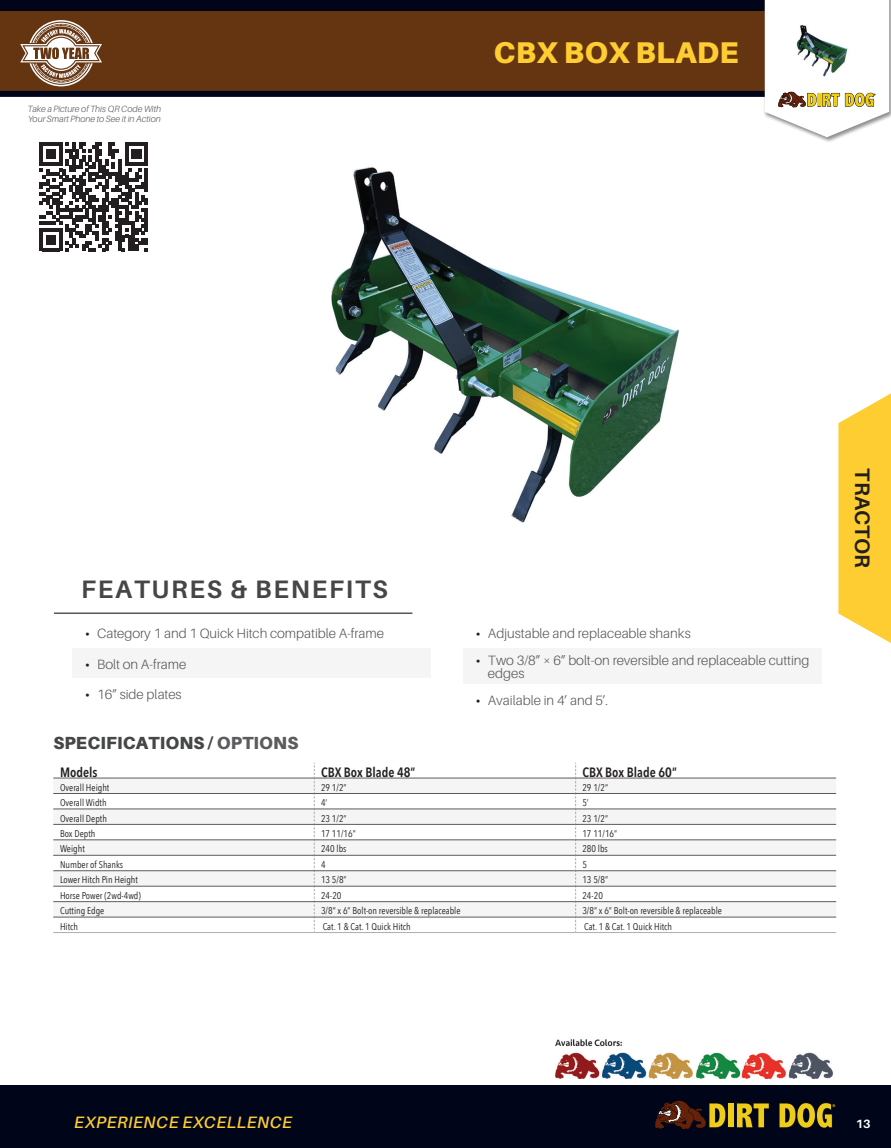
<style>
.page{position:relative;width:891px;height:1148px;background:#fff}
.page>*{position:absolute;margin:0;border:0;box-sizing:border-box;transform-origin:0 0}
.Product_name{font:900 30px "Aileron";letter-spacing:.01em;color:#fecd32}
.t1{font:700 25.2px "Aileron";letter-spacing:.07em;color:#454647}
.t2{font:700 21px "Aileron";letter-spacing:.005em;color:#231f20}
.t3{font:900 17.55px "Aileron";letter-spacing:.01em;color:#454647}
.t4{font:italic 600 16.5px "Aileron";letter-spacing:.025em;color:#fecd32}
.t5{font:300 13.5px/13.5px "Aileron";color:#57585a}
.t6{font:600 13.5px "Avenir Next Condensed";color:#231f20}
.t7{font:700 12px "Aileron";color:#fff}
.t8{font:9.75px "Avenir Next Condensed";color:#231f20}
.t9{font:italic 300 9px/9.8px "Aileron";color:#57585a}
.s1{font-weight:700;font-size:12.75px;color:#231f20}
.s2{color:#5c5c5f}
</style>
<div class="page">
<svg style="left:838px;top:393px;width:53px;height:250px;background:#fed34c"></svg>
<div style="left:0;top:0;width:883px;height:55px;background:#00051a"></div>
<div style="left:0;top:12px;width:883px;height:79px;background:#653512"></div>
<div style="left:0;top:91px;width:883px;height:6px;background:#00051a"></div>
<div style="left:763px;top:0;width:128px;height:143px;background:#231f20;opacity:.5"></div>
<div style="left:0;top:1085px;width:891px;height:63px;background:#00051a"></div>
<svg style="left:765px;top:0;width:124px;height:137px"></svg>
<svg style="left:655px;top:1100px;width:181px;height:29px"></svg>
<svg style="left:20px;top:20px;width:82px;height:66px"></svg>
<img style="left:555px;top:1039px;width:279px;height:39px">
<div style="left:53px;top:778px;width:783px;height:15px;background:#f5f5f6"></div>
<svg style="left:53px;top:794px;width:783px;height:138px"></svg>
<svg style="left:314px;top:762px;width:1px;height:170px"></svg>
<svg style="left:575px;top:762px;width:1px;height:170px"></svg>
<hr style="left:53px;top:777px;width:261px;height:1px;background:#5c5c5f">
<hr style="left:314px;top:777px;width:262px;height:1px;background:#5c5c5f">
<hr style="left:576px;top:777px;width:260px;height:1px;background:#5c5c5f">
<hr style="left:53px;top:793px;width:261px;height:1px;background:#5c5c5f">
<hr style="left:314px;top:793px;width:262px;height:1px;background:#5c5c5f">
<hr style="left:576px;top:793px;width:260px;height:1px;background:#5c5c5f">
<hr style="left:53px;top:808px;width:261px;height:1px;background:#5c5c5f">
<hr style="left:53px;top:824px;width:261px;height:1px;background:#5c5c5f">
<hr style="left:314px;top:824px;width:262px;height:1px;background:#5c5c5f">
<hr style="left:576px;top:824px;width:260px;height:1px;background:#5c5c5f">
<hr style="left:53px;top:932px;width:261px;height:1px;background:#adaeb2">
<hr style="left:314px;top:932px;width:262px;height:1px;background:#adaeb2">
<hr style="left:576px;top:932px;width:260px;height:1px;background:#adaeb2">
<hr style="left:53px;top:839px;width:261px;height:1px;background:#5c5c5f">
<hr style="left:314px;top:839px;width:262px;height:1px;background:#5c5c5f">
<hr style="left:576px;top:839px;width:260px;height:1px;background:#5c5c5f">
<hr style="left:53px;top:855px;width:261px;height:1px;background:#5c5c5f">
<hr style="left:314px;top:855px;width:262px;height:1px;background:#5c5c5f">
<hr style="left:576px;top:855px;width:260px;height:1px;background:#5c5c5f">
<hr style="left:53px;top:870px;width:261px;height:1px;background:#5c5c5f">
<hr style="left:314px;top:870px;width:262px;height:1px;background:#5c5c5f">
<hr style="left:576px;top:870px;width:260px;height:1px;background:#5c5c5f">
<hr style="left:53px;top:886px;width:261px;height:1px;background:#5c5c5f">
<hr style="left:314px;top:886px;width:262px;height:1px;background:#5c5c5f">
<hr style="left:576px;top:886px;width:260px;height:1px;background:#5c5c5f">
<hr style="left:53px;top:901px;width:261px;height:1px;background:#5c5c5f">
<hr style="left:314px;top:901px;width:262px;height:1px;background:#5c5c5f">
<hr style="left:576px;top:901px;width:260px;height:1px;background:#5c5c5f">
<hr style="left:53px;top:916px;width:261px;height:1px;background:#5c5c5f">
<hr style="left:314px;top:916px;width:262px;height:1px;background:#5c5c5f">
<hr style="left:576px;top:916px;width:260px;height:1px;background:#5c5c5f">
<hr style="left:314px;top:808px;width:262px;height:1px;background:#5c5c5f">
<hr style="left:576px;top:808px;width:260px;height:1px;background:#5c5c5f">
<svg style="left:39px;top:142px;width:109px;height:109px"></svg>
<img style="left:331px;top:167px;width:349px;height:356px">
<img style="left:780px;top:22px;width:81px;height:61px">
<div style="left:72px;top:648px;width:359px;height:30px;background:#f5f5f6"></div>
<hr style="left:54px;top:612px;width:358px;height:2px;background:#454647">
<div style="left:463px;top:648px;width:359px;height:36px;background:#f5f5f6"></div>
<p class="t9" style="left:28px;top:104px;width:135px">Take a Picture of This QR Code With<br>Your Smart Phone to See it in Action</p>
<p class="Product_name" style="left:494px;top:35px;width:247px">CBX BOX BLADE</p>
<p class="t1" style="left:81px;top:574px;width:308px">FEATURES &amp; BENEFITS</p>
<p class="t5" style="left:85px;top:627px;width:301px"><span class="s1">•</span> Category 1 and 1 Quick Hitch compatible A-frame</p>
<p class="t5" style="left:85px;top:657px;width:103px"><span class="s1">•</span> Bolt on A-frame</p>
<p class="t5" style="left:85px;top:688px;width:98px"><span class="s1">•</span> 16” side plates</p>
<p class="t3" style="left:53px;top:733px;width:247px">SPECIFICATIONS / <span class="s2">OPTIONS</span></p>
<p class="t5" style="left:476px;top:627px;width:216px"><span class="s1">•</span> Adjustable and replaceable shanks</p>
<p class="t5" style="left:488px;top:653px;width:323px;text-indent:-12px"><span class="s1">•</span> Two 3/8” × 6” bolt-on reversible and replaceable cutting edges</p>
<p class="t5" style="left:476px;top:693px;width:134px"><span class="s1">•</span> Available in 4’ and 5’.</p>
<p class="t6" style="left:60px;top:760px;width:39px">Models</p>
<p class="t6" style="left:321px;top:760px;width:96px">CBX Box Blade 48”</p>
<p class="t6" style="left:582px;top:760px;width:96px">CBX Box Blade 60”</p>
<p class="t8" style="left:60px;top:779px;width:51px">Overall Height</p>
<p class="t8" style="left:321px;top:779px;width:27px">29 1/2”</p>
<p class="t8" style="left:582px;top:779px;width:27px">29 1/2”</p>
<p class="t8" style="left:60px;top:794px;width:48px">Overall Width</p>
<p class="t8" style="left:321px;top:794px;width:8px">4’</p>
<p class="t8" style="left:582px;top:794px;width:8px">5’</p>
<p class="t8" style="left:60px;top:809px;width:48px">Overall Depth</p>
<p class="t8" style="left:321px;top:809px;width:27px">23 1/2”</p>
<p class="t8" style="left:582px;top:809px;width:27px">23 1/2”</p>
<p class="t8" style="left:60px;top:825px;width:37px">Box Depth</p>
<p class="t8" style="left:321px;top:825px;width:36px">17 11/16”</p>
<p class="t8" style="left:582px;top:825px;width:36px">17 11/16”</p>
<p class="t8" style="left:60px;top:840px;width:26px">Weight</p>
<p class="t8" style="left:321px;top:840px;width:27px">240 lbs</p>
<p class="t8" style="left:582px;top:840px;width:27px">280 lbs</p>
<p class="t8" style="left:60px;top:856px;width:65px">Number of Shanks</p>
<p class="t8" style="left:321px;top:856px;width:6px">4</p>
<p class="t8" style="left:582px;top:856px;width:6px">5</p>
<p class="t8" style="left:60px;top:871px;width:79px">Lower Hitch Pin Height</p>
<p class="t8" style="left:321px;top:871px;width:27px">13 5/8”</p>
<p class="t8" style="left:582px;top:871px;width:27px">13 5/8”</p>
<p class="t8" style="left:60px;top:887px;width:82px">Horse Power (2wd-4wd)</p>
<p class="t8" style="left:321px;top:887px;width:22px">24-20</p>
<p class="t8" style="left:582px;top:887px;width:22px">24-20</p>
<p class="t8" style="left:60px;top:902px;width:46px">Cutting Edge</p>
<p class="t8" style="left:321px;top:902px;width:141px">3/8” x 6” Bolt-on reversible &amp; replaceable</p>
<p class="t8" style="left:582px;top:902px;width:141px">3/8” x 6” Bolt-on reversible &amp; replaceable</p>
<p class="t8" style="left:60px;top:917px;width:19px">Hitch</p>
<p class="t8" style="left:323px;top:917px;width:89px">Cat. 1 &amp; Cat. 1 Quick Hitch</p>
<p class="t8" style="left:584px;top:917px;width:89px">Cat. 1 &amp; Cat. 1 Quick Hitch</p>
<h3 class="t2" style="left:874px;top:468px;width:101px;rotate:90deg">TRACTOR</h3>
<h3 class="t4" style="left:74px;top:1113px;width:219px">EXPERIENCE EXCELLENCE</h3>
<p class="t7" style="left:856px;top:1116px;width:16px">13</p>
</div>
